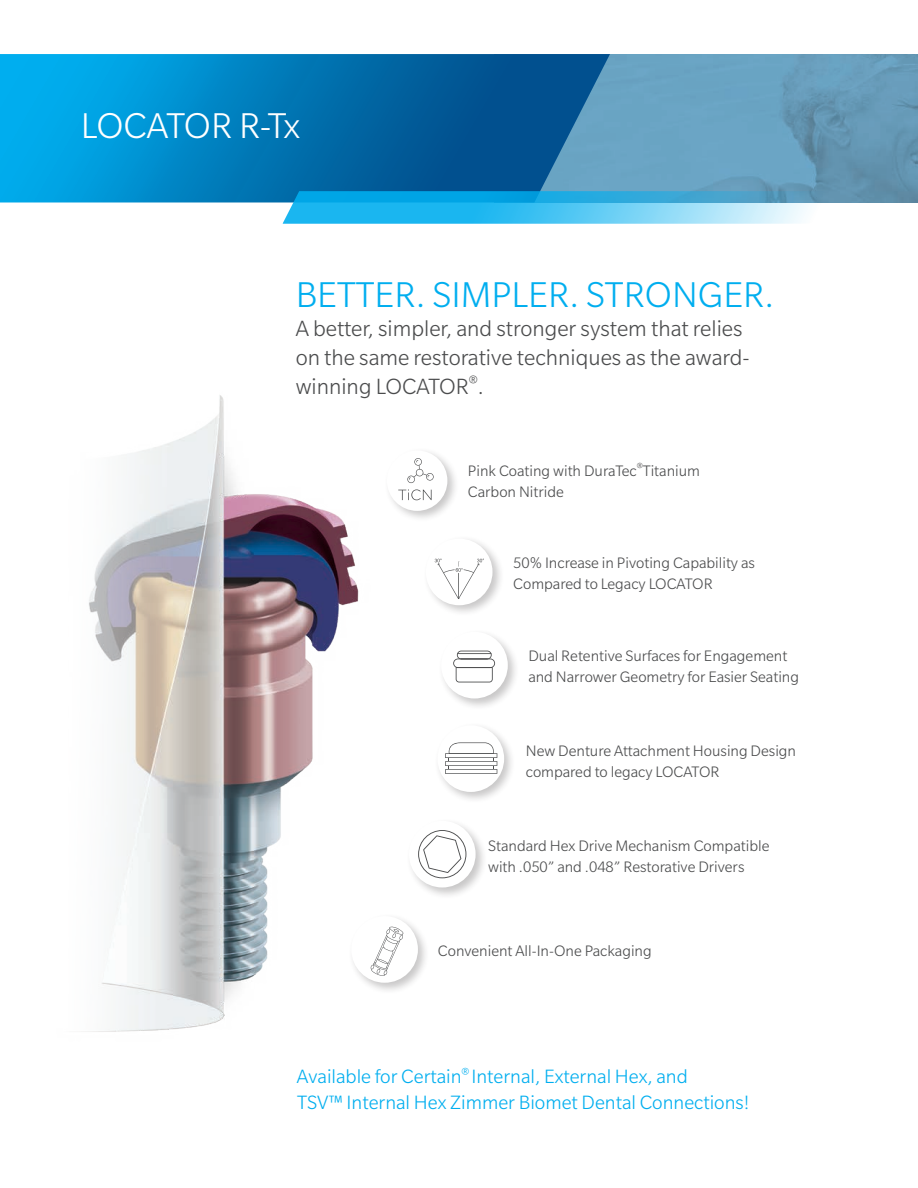
<style>
.page{position:relative;width:918px;height:1188px;background:#fff}
.page>*{position:absolute;margin:0;border:0;box-sizing:border-box;transform-origin:0 0}
.t1{font:300 39px "Slate Pro";color:#00aeef}
.t2{font:300 39px "Slate Pro";letter-spacing:-.03em;color:#fff}
.t3{font:300 24px/28.8px "Slate Pro";color:#4b4c4d}
.t4{font:300 21px/25.2px "Slate Pro";color:#00aeef}
.t5{font:300 16.5px/21px "Slate Pro";color:#4b4c4d}
</style>
<div class="page">
<img style="left:610px;top:54px;width:308px;height:149px">
<img style="left:85px;top:395px;width:274px;height:637px">
<div style="left:423px;top:536px;width:81px;height:81px;background:#231f20;opacity:.25"></div>
<div style="left:426px;top:539px;width:67px;height:66px;background:#fff;border-radius:50%"></div>
<svg style="left:435px;top:559px;width:49px;height:40px"></svg>
<div style="left:438px;top:629px;width:82px;height:81px;background:#231f20;opacity:.25"></div>
<div style="left:441px;top:632px;width:67px;height:67px;background:#fff;border-radius:50%"></div>
<svg style="left:453px;top:651px;width:42px;height:31px"></svg>
<hr style="left:457px;top:653px;width:34px;height:1px;background:#4b4c4d">
<div style="left:435px;top:722px;width:81px;height:82px;background:#231f20;opacity:.25"></div>
<div style="left:438px;top:725px;width:66px;height:67px;background:#fff;border-radius:50%"></div>
<svg style="left:445px;top:742px;width:52px;height:32px"></svg>
<div style="left:348px;top:913px;width:82px;height:82px;background:#231f20;opacity:.25"></div>
<div style="left:351px;top:916px;width:67px;height:67px;background:#fff;border-radius:50%"></div>
<svg style="left:371px;top:927px;width:32px;height:49px"></svg>
<div style="left:406px;top:818px;width:82px;height:81px;background:#231f20;opacity:.25"></div>
<div style="left:409px;top:821px;width:67px;height:67px;background:#fff;border-radius:50%"></div>
<svg style="left:418px;top:830px;width:48px;height:48px"></svg>
<div style="left:384px;top:447px;width:75px;height:75px;background:#231f20;opacity:.25"></div>
<div style="left:387px;top:450px;width:60px;height:61px;background:#fff;border-radius:50%"></div>
<svg style="left:407px;top:458px;width:27px;height:25px"></svg>
<svg style="left:398px;top:489px;width:34px;height:11px"></svg>
<svg style="left:0;top:54px;width:610px;height:148px;background:#067bb8"></svg>
<svg style="left:283px;top:191px;width:592px;height:33px;background:#56bfe9"></svg>
<h1 class="t2" style="left:81px;top:106px;width:220px">LOCATOR R-Tx</h1>
<h1 class="t1" style="left:296px;top:275px;width:480px">BETTER. SIMPLER. STRONGER.</h1>
<h2 class="t3" style="left:296px;top:314px;width:456px">A better, simpler, and stronger system that relies on the same restorative techniques as the award&shy;winning LOCATOR<sup>®</sup>.</h2>
<p class="t5" style="left:468px;top:460px;width:234px">Pink Coating with DuraTec<sup>®</sup>Titanium<br>Carbon Nitride</p>
<p class="t5" style="left:513px;top:553px;width:243px">50% Increase in Pivoting Capability as<br>Compared to Legacy LOCATOR</p>
<p class="t5" style="left:528px;top:645px;width:272px">Dual Retentive Surfaces for Engagement and Narrower Geometry for Easier Seating</p>
<p class="t5" style="left:526px;top:741px;width:272px">New Denture Attachment Housing Design compared to legacy LOCATOR</p>
<p class="t5" style="left:488px;top:835px;width:283px">Standard Hex Drive Mechanism Compatible with .050” and .048” Restorative Drivers</p>
<p class="t5" style="left:438px;top:941px;width:215px">Convenient All-In-One Packaging</p>
<p class="t4" style="left:297px;top:1064px;width:454px">Available for Certain<sup>®</sup> Internal, External Hex, and<br>TSV™ Internal Hex Zimmer Biomet Dental Connections!</p>
</div>
